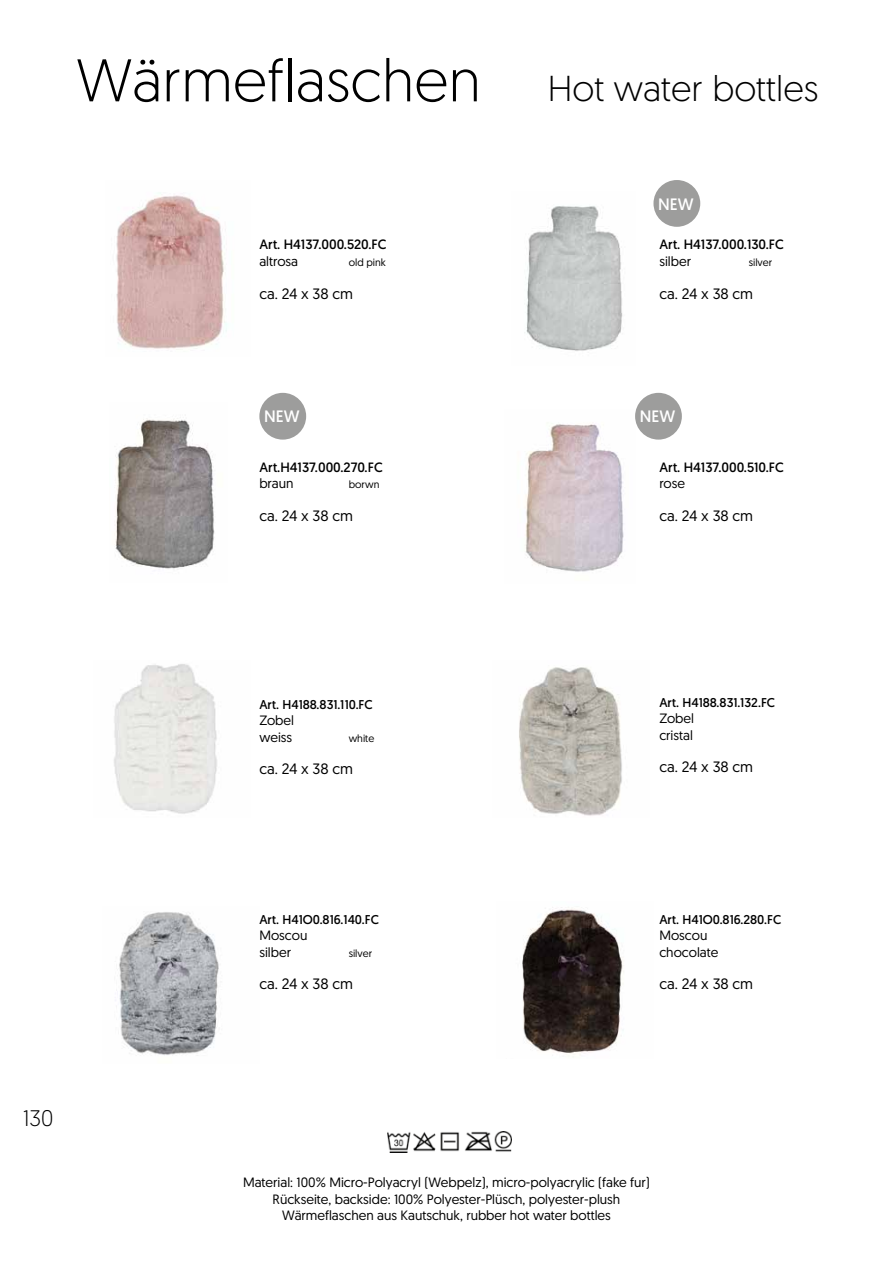
<style>
.page{position:relative;width:893px;height:1263px;background:#fff}
.page>*{position:absolute;margin:0;border:0;box-sizing:border-box;transform-origin:0 0}
.t1{font:300 36px "Geomanist";color:#000}
.t2{font:300 22.5px "Geomanist";color:#000}
.t3{font:16.5px "Geomanist";color:#fff}
.t4{font:15px "Geomanist";color:#000}
.t5{font:13.5px/16.5px "Geomanist";color:#000}
.t6{font:13.5px "Geomanist";color:#000}
.t7{font:12.75px "Geomanist";color:#000}
.t8{font:10.5px "Geomanist";color:#000}
.s1{font-size:60px}
</style>
<div class="page">
<img style="left:525px;top:424px;width:99px;height:148px">
<img style="left:519px;top:667px;width:103px;height:149px">
<img style="left:116px;top:193px;width:112px;height:157px">
<img style="left:115px;top:418px;width:100px;height:151px">
<img style="left:524px;top:206px;width:99px;height:145px">
<img style="left:387px;top:1131px;width:124px;height:22px">
<img style="left:119px;top:912px;width:100px;height:143px">
<img style="left:522px;top:907px;width:102px;height:148px">
<img style="left:114px;top:664px;width:103px;height:150px">
<div style="left:653px;top:180px;width:47px;height:47px;background:#9d9d9c;border-radius:50%"></div>
<div style="left:635px;top:393px;width:47px;height:47px;background:#9d9d9c;border-radius:50%"></div>
<div style="left:259px;top:393px;width:47px;height:47px;background:#9d9d9c;border-radius:50%"></div>
<h1 class="t1" style="left:77px;top:65px;width:743px"><span class="s1">Wärmeflaschen</span> Hot water bottles</h1>
<p class="t6" style="left:259px;top:236px;width:129px">Art. H4137.000.520.FC</p>
<p class="t5" style="left:259px;top:253px;width:40px">altrosa</p>
<p class="t8" style="left:349px;top:255px;width:39px">old pink</p>
<p class="t4" style="left:259px;top:284px;width:95px">ca. 24 x 38 cm</p>
<p class="t3" style="left:658px;top:193px;width:37px">NEW</p>
<p class="t6" style="left:659px;top:236px;width:126px">Art. H4137.000.130.FC</p>
<p class="t5" style="left:659px;top:253px;width:33px">silber</p>
<p class="t8" style="left:749px;top:255px;width:25px">silver</p>
<p class="t4" style="left:659px;top:284px;width:95px">ca. 24 x 38 cm</p>
<p class="t3" style="left:264px;top:406px;width:37px">NEW</p>
<p class="t3" style="left:640px;top:406px;width:37px">NEW</p>
<p class="t6" style="left:259px;top:458px;width:125px">Art.H4137.000.270.FC</p>
<p class="t5" style="left:259px;top:475px;width:36px">braun</p>
<p class="t8" style="left:349px;top:477px;width:32px">borwn</p>
<p class="t4" style="left:259px;top:506px;width:95px">ca. 24 x 38 cm</p>
<p class="t6" style="left:659px;top:458px;width:126px">Art. H4137.000.510.FC</p>
<p class="t5" style="left:659px;top:475px;width:27px">rose</p>
<p class="t4" style="left:659px;top:506px;width:95px">ca. 24 x 38 cm</p>
<h2 class="t2" style="left:23px;top:1103px;width:32px">130</h2>
<p class="t7" style="left:259px;top:696px;width:115px">Art. H4188.831.110.FC</p>
<p class="t5" style="left:259px;top:712px;width:36px">Zobel weiss</p>
<p class="t8" style="left:349px;top:731px;width:27px">white</p>
<p class="t4" style="left:259px;top:759px;width:95px">ca. 24 x 38 cm</p>
<p class="t7" style="left:259px;top:911px;width:121px">Art. H41O0.816.140.FC</p>
<p class="t5" style="left:259px;top:927px;width:50px">Moscou silber</p>
<p class="t8" style="left:349px;top:946px;width:25px">silver</p>
<p class="t4" style="left:259px;top:974px;width:95px">ca. 24 x 38 cm</p>
<p class="t7" style="left:659px;top:694px;width:117px">Art. H4188.831.132.FC</p>
<p class="t5" style="left:659px;top:710px;width:36px">Zobel cristal</p>
<p class="t4" style="left:659px;top:757px;width:95px">ca. 24 x 38 cm</p>
<p class="t7" style="left:659px;top:911px;width:123px">Art. H41O0.816.280.FC</p>
<p class="t5" style="left:659px;top:927px;width:61px">Moscou chocolate</p>
<p class="t4" style="left:659px;top:974px;width:95px">ca. 24 x 38 cm</p>
<p class="t5" style="left:243px;top:1174px;width:408px;text-align:center">Material: 100% Micro-Polyacryl (Webpelz), micro-polyacrylic (fake fur)<br>Rückseite, backside: 100% Polyester-Plüsch, polyester-plush<br>Wärmeflaschen aus Kautschuk, rubber hot water bottles</p>
</div>
